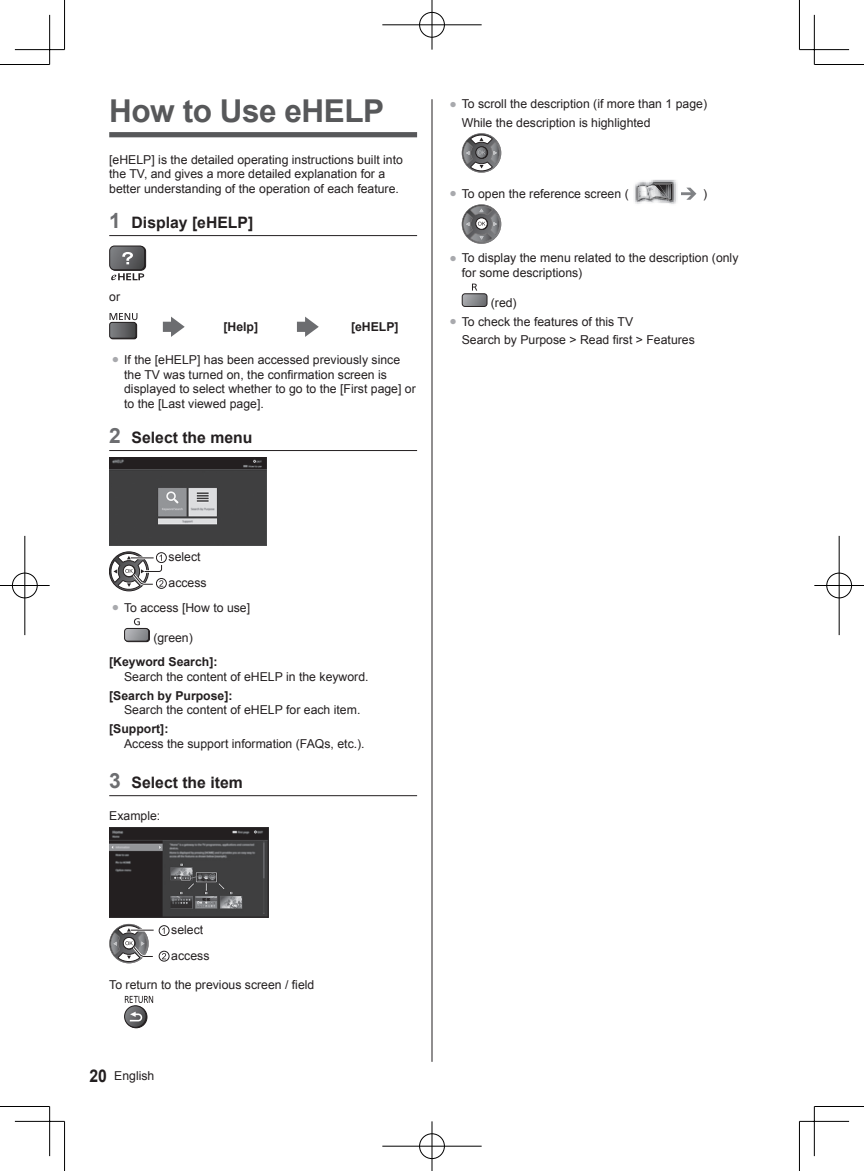
<style>
.page{position:relative;width:864px;height:1171px;background:#fff}
.page>*{position:absolute;margin:0;border:0;box-sizing:border-box;transform-origin:0 0}
.t1{font:700 31.5px "Arial";letter-spacing:-.015em;color:#57585a}
.t2{font:700 15.75px "Arial";color:#231f20}
.t3{font:12.25px/14.7px "Arial";color:#231f20}
.t4{font:700 12.25px "Arial";color:#231f20}
.s1{font-size:21px;color:#6c6d70}
.s2{color:#a8a9ad}
.s3{font-weight:700;font-size:17.5px}
</style>
<div class="page">
<hr style="left:431px;top:99px;width:1px;height:963px;background:#231f20">
<svg style="left:461px;top:133px;width:40px;height:40px"></svg>
<img style="left:634px;top:180px;width:43px;height:24px">
<img style="left:674px;top:182px;width:2px;height:21px">
<svg style="left:636px;top:181px;width:38px;height:22px"></svg>
<svg style="left:681px;top:188px;width:15px;height:12px"></svg>
<svg style="left:461px;top:204px;width:40px;height:40px"></svg>
<div style="left:461px;top:293px;width:26px;height:14px;border:1px solid #231f20;border-radius:3px"></div>
<svg style="left:462px;top:284px;width:25px;height:22px"></svg>
<div style="left:109px;top:132px;width:308px;height:5px;background:#57585a"></div>
<hr style="left:109px;top:235px;width:308px;height:1px;background:#231f20">
<hr style="left:109px;top:450px;width:308px;height:1px;background:#231f20">
<hr style="left:109px;top:795px;width:308px;height:1px;background:#231f20">
<div style="left:110px;top:246px;width:36px;height:25px;border:1px solid #231f20;border-radius:5px"></div>
<div style="left:109px;top:246px;width:36px;height:24px;border:1px solid #231f20;border-radius:5px"></div>
<svg style="left:109px;top:246px;width:35px;height:34px"></svg>
<div style="left:110px;top:322px;width:27px;height:17px;border:1px solid #231f20;border-radius:2px"></div>
<div style="left:109px;top:322px;width:27px;height:17px;border:1px solid #231f20;border-radius:2px"></div>
<svg style="left:109px;top:313px;width:28px;height:25px"></svg>
<svg style="left:163px;top:317px;width:22px;height:20px"></svg>
<svg style="left:297px;top:317px;width:21px;height:20px"></svg>
<img style="left:109px;top:457px;width:157px;height:88px">
<div style="left:109px;top:552px;width:39px;height:39px;background:#3e3b3c;border-radius:20px"></div>
<div style="left:109px;top:552px;width:40px;height:39px;border:1px solid #231f20;border-radius:50%"></div>
<div style="left:156px;top:552px;width:10px;height:11px;border:1px solid #231f20;border-radius:50%"></div>
<div style="left:156px;top:578px;width:10px;height:11px;border:1px solid #231f20;border-radius:50%"></div>
<svg style="left:110px;top:552px;width:53px;height:38px"></svg>
<div style="left:125px;top:628px;width:25px;height:14px;border:1px solid #231f20;border-radius:3px"></div>
<svg style="left:124px;top:618px;width:25px;height:23px"></svg>
<img style="left:109px;top:828px;width:159px;height:89px">
<svg style="left:109px;top:924px;width:44px;height:39px"></svg>
<div style="left:159px;top:925px;width:10px;height:11px;border:1px solid #231f20;border-radius:50%"></div>
<div style="left:159px;top:951px;width:10px;height:10px;border:1px solid #231f20;border-radius:50%"></div>
<svg style="left:162px;top:953px;width:4px;height:6px"></svg>
<div style="left:125px;top:1006px;width:22px;height:22px;background:#231f20;border-radius:50%"></div>
<div style="left:125px;top:1006px;width:22px;height:22px;border:1px solid #231f20;border-radius:50%"></div>
<svg style="left:124px;top:1006px;width:22px;height:21px"></svg>
<div style="left:124px;top:1005px;width:22px;height:22px;border:1px solid #231f20;border-radius:50%"></div>
<svg style="left:130px;top:1011px;width:12px;height:10px"></svg>
<svg style="left:125px;top:996px;width:28px;height:7px"></svg>
<hr style="left:0;top:64px;width:50px;height:1px;background:#000">
<hr style="left:814px;top:64px;width:49px;height:1px;background:#000">
<hr style="left:0;top:1106px;width:50px;height:1px;background:#000">
<hr style="left:814px;top:1106px;width:49px;height:1px;background:#000">
<hr style="left:64px;top:0;width:1px;height:50px;background:#000">
<hr style="left:64px;top:1121px;width:1px;height:50px;background:#000">
<hr style="left:798px;top:0;width:1px;height:50px;background:#000">
<hr style="left:798px;top:1121px;width:1px;height:50px;background:#000">
<hr style="left:15px;top:49px;width:49px;height:1px;background:#000">
<hr style="left:799px;top:49px;width:49px;height:1px;background:#000">
<hr style="left:15px;top:1121px;width:49px;height:1px;background:#000">
<hr style="left:799px;top:1121px;width:49px;height:1px;background:#000">
<hr style="left:49px;top:15px;width:1px;height:49px;background:#000">
<hr style="left:49px;top:1106px;width:1px;height:50px;background:#000">
<hr style="left:813px;top:15px;width:1px;height:49px;background:#000">
<hr style="left:813px;top:1106px;width:1px;height:50px;background:#000">
<div style="left:418px;top:11px;width:27px;height:27px;border:2px solid #fff;border-radius:50%"></div>
<hr style="left:382px;top:24px;width:99px;height:2px;background:#fff">
<hr style="left:430px;top:0;width:3px;height:50px;background:#fff">
<div style="left:419px;top:12px;width:25px;height:25px;border:1px solid #000;border-radius:50%"></div>
<hr style="left:382px;top:25px;width:99px;height:1px;background:#000">
<hr style="left:431px;top:0;width:1px;height:50px;background:#000">
<div style="left:418px;top:1132px;width:27px;height:28px;border:2px solid #fff;border-radius:50%"></div>
<hr style="left:382px;top:1145px;width:99px;height:2px;background:#fff">
<hr style="left:430px;top:1121px;width:3px;height:50px;background:#fff">
<div style="left:419px;top:1133px;width:25px;height:26px;border:1px solid #000;border-radius:50%"></div>
<hr style="left:382px;top:1146px;width:99px;height:1px;background:#000">
<hr style="left:431px;top:1121px;width:1px;height:50px;background:#000">
<div style="left:11px;top:572px;width:27px;height:27px;border:2px solid #fff;border-radius:50%"></div>
<hr style="left:0;top:584px;width:50px;height:3px;background:#fff">
<hr style="left:24px;top:536px;width:2px;height:99px;background:#fff">
<div style="left:12px;top:573px;width:25px;height:25px;border:1px solid #000;border-radius:50%"></div>
<hr style="left:0;top:585px;width:50px;height:1px;background:#000">
<hr style="left:25px;top:536px;width:1px;height:99px;background:#000">
<div style="left:825px;top:572px;width:27px;height:27px;border:2px solid #fff;border-radius:50%"></div>
<hr style="left:814px;top:584px;width:49px;height:3px;background:#fff">
<hr style="left:837px;top:536px;width:3px;height:99px;background:#fff">
<div style="left:826px;top:573px;width:25px;height:25px;border:1px solid #000;border-radius:50%"></div>
<hr style="left:814px;top:585px;width:49px;height:1px;background:#000">
<hr style="left:838px;top:536px;width:1px;height:99px;background:#000">
<h1 class="t1" style="left:109px;top:89px;width:276px">How to Use eHELP</h1>
<p class="t3" style="left:109px;top:152px;width:295px">[eHELP] is the detailed operating instructions built into the TV, and gives a more detailed explanation for a better understanding of the operation of each feature.</p>
<p class="t2" style="left:109px;top:211px;width:145px"><span class="s1">1</span> Display [eHELP]</p>
<p class="t3" style="left:109px;top:289px;width:12px">or</p>
<p class="t4" style="left:223px;top:318px;width:36px">[Help]</p>
<p class="t4" style="left:351px;top:318px;width:49px">[eHELP]</p>
<p class="t3" style="left:124px;top:352px;width:293px;text-indent:-12px"><span class="s2">●</span> If the [eHELP] has been accessed previously since the TV was turned on, the confirmation screen is displayed to select whether to go to the [First page] or to the [Last viewed page].</p>
<p class="t2" style="left:109px;top:426px;width:145px"><span class="s1">2</span> Select the menu</p>
<p class="t3" style="left:461px;top:94px;width:247px;line-height:18.7px;text-indent:-12px"><span class="s2">●</span> To scroll the description (if more than 1 page)<br>While the description is highlighted</p>
<p class="t3" style="left:449px;top:186px;width:181px"><span class="s2">●</span> To open the reference screen (</p>
<p class="t3" style="left:703px;top:186px;width:6px">)</p>
<p class="t3" style="left:461px;top:251px;width:278px;text-indent:-12px"><span class="s2">●</span> To display the menu related to the description (only for some descriptions)</p>
<p class="t3" style="left:490px;top:295px;width:27px">(red)</p>
<p class="t3" style="left:461px;top:312px;width:234px;line-height:18.7px;text-indent:-12px"><span class="s2">●</span> To check the features of this TV<br>Search by Purpose &gt; Read first &gt; Features</p>
<p class="t3" style="left:168px;top:544px;width:40px;line-height:25.7px">select access</p>
<p class="t3" style="left:112px;top:600px;width:140px"><span class="s2">●</span> To access [How to use]</p>
<p class="t3" style="left:153px;top:630px;width:41px">(green)</p>
<p class="t4" style="left:109px;top:653px;width:110px">[Keyword Search]:</p>
<p class="t3" style="left:124px;top:669px;width:246px">Search the content of eHELP in the keyword.</p>
<p class="t4" style="left:109px;top:687px;width:125px">[Search by Purpose]:</p>
<p class="t3" style="left:124px;top:703px;width:238px">Search the content of eHELP for each item.</p>
<p class="t4" style="left:109px;top:720px;width:61px">[Support]:</p>
<p class="t3" style="left:124px;top:736px;width:242px">Access the support information (FAQs, etc.).</p>
<p class="t2" style="left:109px;top:771px;width:135px"><span class="s1">3</span> Select the item</p>
<p class="t3" style="left:109px;top:808px;width:53px">Example:</p>
<p class="t3" style="left:171px;top:917px;width:40px;line-height:25.6px">select access</p>
<p class="t3" style="left:109px;top:978px;width:206px">To return to the previous screen / field</p>
<p class="t3" style="left:89px;top:1068px;width:66px"><span class="s3">20</span> English</p>
</div>
